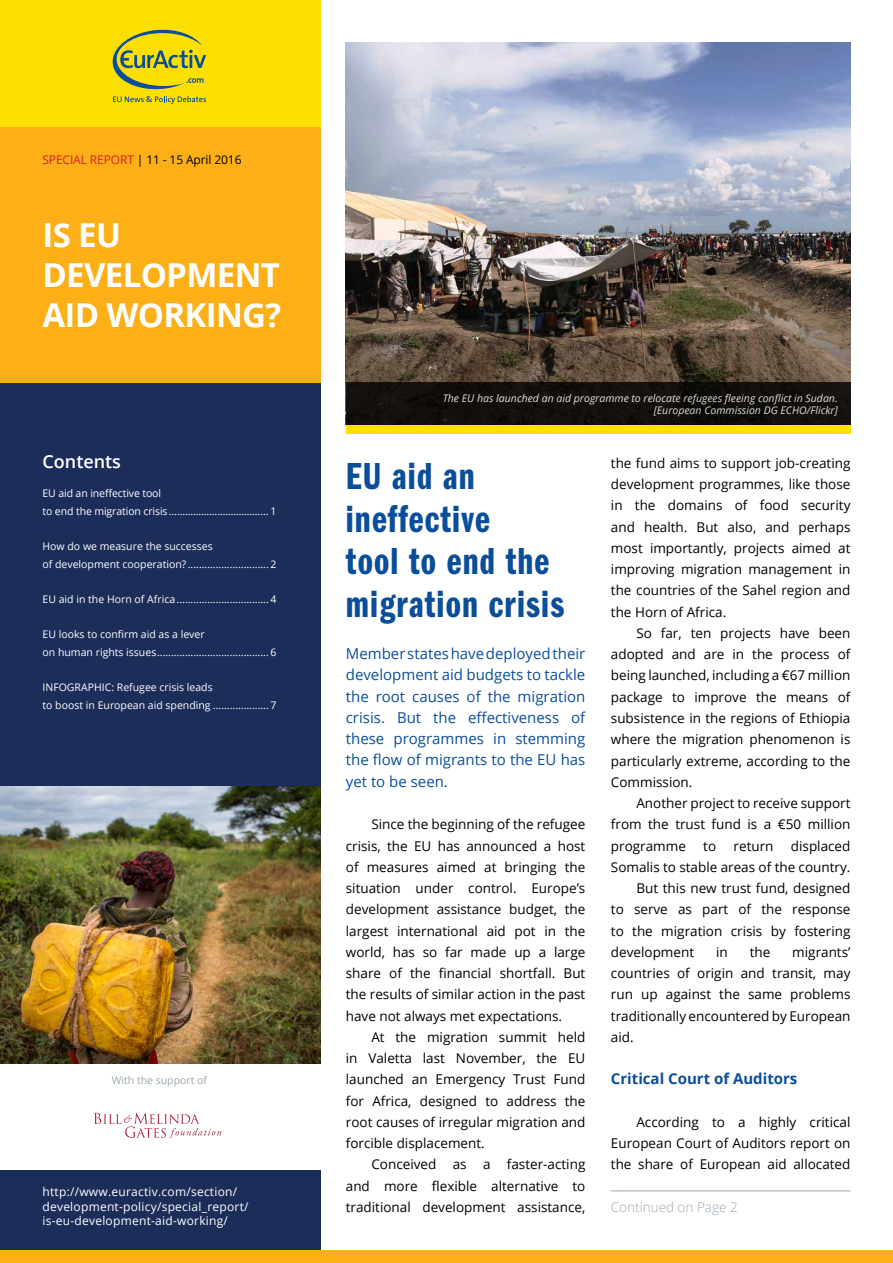
<style>
.page{position:relative;width:893px;height:1263px;background:#fff}
.page>*{position:absolute;margin:0;border:0;box-sizing:border-box;transform-origin:0 0}
.t1{font:39px/42.5px "ITC Franklin Gothic Std Dm Cp";letter-spacing:.03em;color:#0a4e9b}
.t2{font:700 33px/39.6px "Open Sans";letter-spacing:-.02em;color:#fff}
.t3{font:600 18px "Open Sans";color:#fff}
.t4{font:15px/21.3px "Open Sans";color:#0a4e9b;text-align:justify}
.t5{font:700 15px "Open Sans";color:#0a4e9b}
.t6{font:13.5px/21.3px "Open Sans";color:#000;text-align:justify}
.t7{font:300 13.5px "Open Sans";color:#9aa9b1}
.t8{font:12px/14.4px "Open Sans";letter-spacing:.02em;color:#fff}
.t9{font:12px "Open Sans";letter-spacing:-.01em;color:#000}
.t10{font:10.5px/18px "Open Sans";color:#fff}
.t11{font:italic 10.5px/12.6px "Open Sans";color:#fff;text-align:right}
.t12{font:10.5px "Open Sans";color:#9aa9b1}
.s1{color:#d2232a}
</style>
<div class="page">
<div style="left:0;top:0;width:320px;height:128px;background:#fee000"></div>
<div style="left:0;top:383px;width:320px;height:404px;background:#1c2d5a"></div>
<div style="left:0;top:1169px;width:320px;height:81px;background:#1c2d5a"></div>
<div style="left:0;top:128px;width:320px;height:255px;background:#fcaf17"></div>
<svg style="left:94px;top:1112px;width:127px;height:26px"></svg>
<div style="left:0;top:1250px;width:893px;height:13px;background:#fcaf17"></div>
<svg style="left:112px;top:29px;width:94px;height:75px"></svg>
<img style="left:346px;top:43px;width:504px;height:340px">
<div style="left:346px;top:383px;width:504px;height:42px;background:#130f0b"></div>
<hr style="left:611px;top:1190px;width:239px;height:1px;background:#9aa9b1">
<div style="left:346px;top:425px;width:504px;height:9px;background:#fee000"></div>
<img style="left:0;top:787px;width:320px;height:276px">
<p class="t9" style="left:43px;top:151px;width:201px"><span class="s1">SPECIAL REPORT</span> | 11 - 15 April 2016</p>
<h2 class="t2" style="left:43px;top:215px;width:240px">IS EU<br>DEVELOPMENT<br>AID WORKING?</h2>
<h3 class="t3" style="left:43px;top:449px;width:80px">Contents</h3>
<p class="t10" style="left:43px;top:484px;width:235px">EU aid an ineffective tool<br>to end the migration crisis ..................................... 1</p>
<p class="t10" style="left:43px;top:537px;width:235px">How do we measure the successes<br>of development cooperation? ............................. 2</p>
<p class="t10" style="left:43px;top:590px;width:235px">EU aid in the Horn of Africa ................................. 4</p>
<p class="t10" style="left:43px;top:625px;width:235px">EU looks to confirm aid as a lever<br>on human rights issues........................................ 6</p>
<p class="t10" style="left:43px;top:678px;width:235px">INFOGRAPHIC: Refugee crisis leads<br>to boost in European aid spending .................... 7</p>
<p class="t12" style="left:112px;top:1073px;width:97px">With the support of</p>
<p class="t8" style="left:43px;top:1184px;width:208px">http://www.euractiv.com/section/ development-policy/special_report/ is-eu-development-aid-working/</p>
<p class="t11" style="left:443px;top:391px;width:396px">The EU has launched an aid programme to relocate refugees fleeing conflict in Sudan. [European Commission DG ECHO/Flickr]</p>
<h1 class="t1" style="left:346px;top:455px;width:220px">EU aid an ineffective<br>tool to end the migration crisis</h1>
<p class="t4" style="left:346px;top:643px;width:241px">Member states have deployed their development aid budgets to tackle the root causes of the migration crisis. But the effectiveness of these programmes in stemming the flow of migrants to the EU has yet to be seen.</p>
<p class="t6" style="left:346px;top:813px;width:241px;text-indent:26px">Since the beginning of the refugee crisis, the EU has announced a host of measures aimed at bringing the situation under control. Europe’s development assistance budget, the largest international aid pot in the world, has so far made up a large share of the financial shortfall. But the results of similar action in the past have not always met expectations.</p>
<p class="t6" style="left:346px;top:1026px;width:241px;text-indent:26px">At the migration summit held in Valetta last November, the EU launched an Emergency Trust Fund for Africa, designed to address the root causes of irregular migration and forcible displacement.</p>
<p class="t6" style="left:346px;top:1153px;width:241px;text-indent:26px">Conceived as a faster-acting and more flexible alternative to traditional development assistance,</p>
<p class="t6" style="left:611px;top:452px;width:241px">the fund aims to support job-creating development programmes, like those in the domains of food security and health. But also, and perhaps most importantly, projects aimed at improving migration management in the countries of the Sahel region and the Horn of Africa.</p>
<p class="t6" style="left:611px;top:622px;width:241px;text-indent:26px">So far, ten projects have been adopted and are in the process of being launched, including a €67 million package to improve the means of subsistence in the regions of Ethiopia where the migration phenomenon is particularly extreme, according to the Commission.</p>
<p class="t6" style="left:611px;top:792px;width:241px;text-indent:26px">Another project to receive support from the trust fund is a €50 million programme</p>
<p class="t6" style="left:703px;top:835px;width:14px">to</p>
<p class="t6" style="left:734px;top:835px;width:41px">return</p>
<p class="t6" style="left:791px;top:835px;width:61px">displaced</p>
<p class="t6" style="left:611px;top:856px;width:241px">Somalis to stable areas of the country.</p>
<p class="t6" style="left:636px;top:877px;width:216px">But this new trust fund, designed</p>
<p class="t6" style="left:611px;top:898px;width:241px">to serve as part of the response</p>
<p class="t6" style="left:611px;top:920px;width:241px">to the migration crisis by fostering</p>
<p class="t6" style="left:611px;top:941px;width:85px">development</p>
<p class="t6" style="left:716px;top:941px;width:13px">in</p>
<p class="t6" style="left:750px;top:941px;width:22px">the</p>
<p class="t6" style="left:611px;top:941px;width:241px;text-indent:181px">migrants’ countries of origin and transit, may run up against the same problems traditionally encountered by European aid.</p>
<p class="t5" style="left:611px;top:1068px;width:188px">Critical Court of Auditors</p>
<p class="t6" style="left:611px;top:1111px;width:241px;text-indent:26px">According to a highly critical European Court of Auditors report on the share of European aid allocated</p>
<p class="t7" style="left:611px;top:1198px;width:128px">Continued on Page 2</p>
</div>
